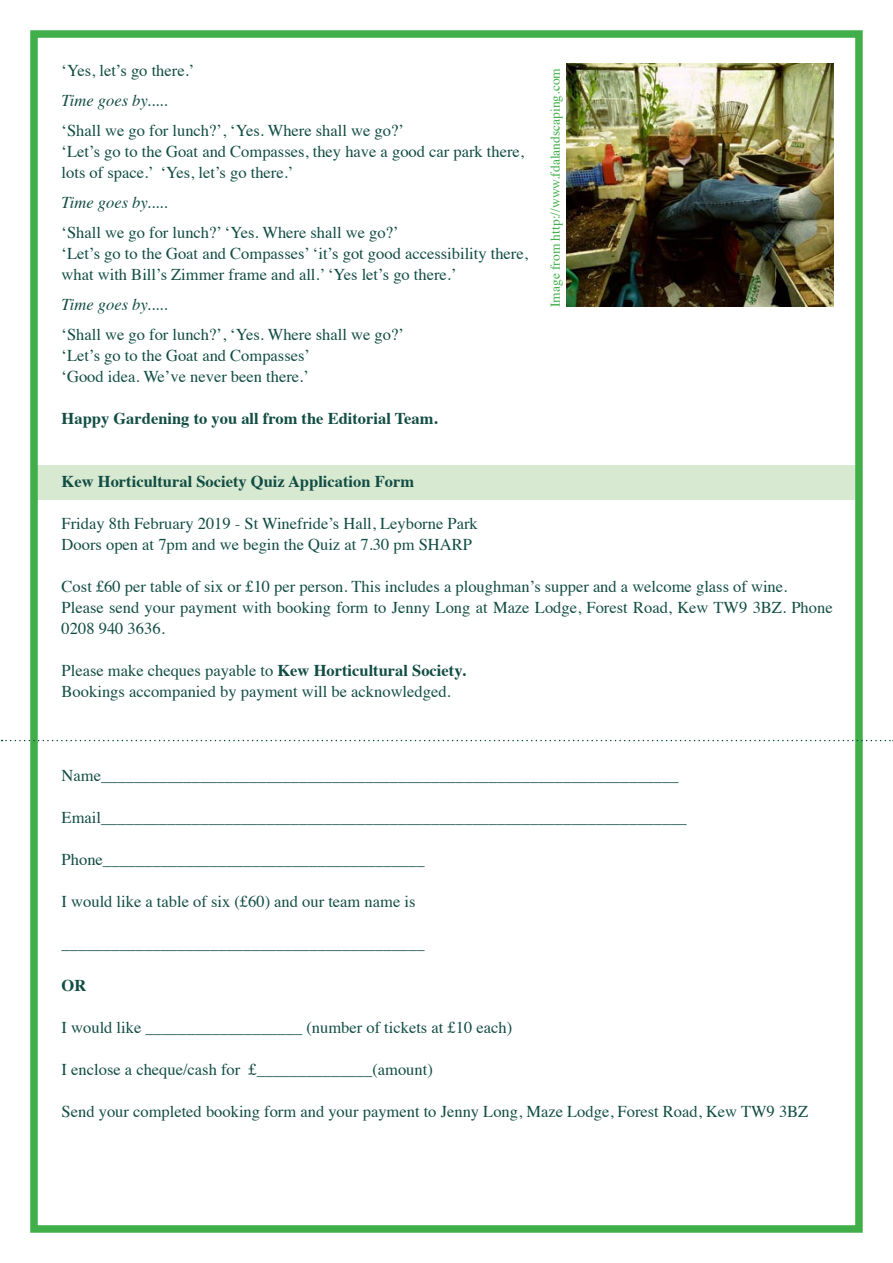
<style>
.page{position:relative;width:893px;height:1263px;background:#fff}
.page>*{position:absolute;margin:0;border:0;box-sizing:border-box;transform-origin:0 0}
.t1{font:16.5px/21px "Times";color:#114d43}
.t2{font:700 16.5px "Times";color:#114d43}
.t3{font:italic 16.5px "Times";color:#114d43}
.t4{font:13.5px "Times";color:#40ae49}
.s1{font-weight:700}
</style>
<div class="page">
<div style="left:34px;top:466px;width:825px;height:34px;background:#d8e9d2"></div>
<div style="left:30px;top:30px;width:833px;height:1203px;border:8px solid #40ae49"></div>
<img style="left:567px;top:64px;width:266px;height:242px">
<svg style="left:2px;top:740px;width:891px;height:1px"></svg>
<p class="t1" style="left:62px;top:59px;width:134px">‘Yes, let’s go there.’</p>
<p class="t3" style="left:62px;top:86px;width:107px">Time goes by.....</p>
<p class="t1" style="left:62px;top:119px;width:344px">‘Shall we go for lunch?’, ‘Yes. Where shall we go?’</p>
<p class="t1" style="left:62px;top:140px;width:464px">‘Let’s go to the Goat and Compasses, they have a good car park there,</p>
<p class="t1" style="left:62px;top:161px;width:233px">lots of space.’ ‘Yes, let’s go there.’</p>
<p class="t3" style="left:62px;top:188px;width:107px">Time goes by.....</p>
<p class="t1" style="left:62px;top:221px;width:338px">‘Shall we go for lunch?’ ‘Yes. Where shall we go?’</p>
<p class="t1" style="left:62px;top:242px;width:468px">‘Let’s go to the Goat and Compasses’ ‘it’s got good accessibility there,</p>
<p class="t1" style="left:62px;top:263px;width:396px">what with Bill’s Zimmer frame and all.’ ‘Yes let’s go there.’</p>
<p class="t3" style="left:62px;top:290px;width:107px">Time goes by.....</p>
<p class="t1" style="left:62px;top:323px;width:344px">‘Shall we go for lunch?’, ‘Yes. Where shall we go?’</p>
<p class="t1" style="left:62px;top:344px;width:250px">‘Let’s go to the Goat and Compasses’</p>
<p class="t1" style="left:62px;top:365px;width:249px">‘Good idea. We’ve never been there.’</p>
<p class="t2" style="left:62px;top:403px;width:378px">Happy Gardening to you all from the Editorial Team.</p>
<p class="t4" style="left:543px;top:307px;width:241px;rotate:-90deg">Image from http://www.fdalandscaping.com</p>
<p class="t2" style="left:62px;top:466px;width:354px">Kew Horticultural Society Quiz Application Form</p>
<p class="t1" style="left:62px;top:512px;width:418px">Friday 8th February 2019 - St Winefride’s Hall, Leyborne Park</p>
<p class="t1" style="left:62px;top:533px;width:412px">Doors open at 7pm and we begin the Quiz at 7.30 pm SHARP</p>
<p class="t1" style="left:62px;top:575px;width:727px">Cost £60 per table of six or £10 per person. This includes a ploughman’s supper and a welcome glass of wine.</p>
<p class="t1" style="left:62px;top:596px;width:772px">Please send your payment with booking form to Jenny Long at Maze Lodge, Forest Road, Kew TW9 3BZ. Phone<br>0208 940 3636.</p>
<p class="t1" style="left:62px;top:659px;width:406px">Please make cheques payable to <span class="s1">Kew Horticultural Society.</span></p>
<p class="t1" style="left:62px;top:680px;width:391px">Bookings accompanied by payment will be acknowledged.</p>
<p class="t1" style="left:62px;top:764px;width:618px">Name______________________________________________________________________</p>
<p class="t1" style="left:62px;top:806px;width:627px">Email_______________________________________________________________________</p>
<p class="t1" style="left:62px;top:848px;width:365px">Phone_______________________________________</p>
<p class="t1" style="left:62px;top:890px;width:355px">I would like a table of six (£60) and our team name is</p>
<p class="t1" style="left:62px;top:932px;width:365px">____________________________________________</p>
<p class="t2" style="left:62px;top:970px;width:26px">OR</p>
<p class="t1" style="left:62px;top:1016px;width:452px">I would like ___________________ (number of tickets at £10 each)</p>
<p class="t1" style="left:62px;top:1058px;width:373px">I enclose a cheque/cash for £______________(amount)</p>
<p class="t1" style="left:62px;top:1100px;width:748px">Send your completed booking form and your payment to Jenny Long, Maze Lodge, Forest Road, Kew TW9 3BZ</p>
</div>
